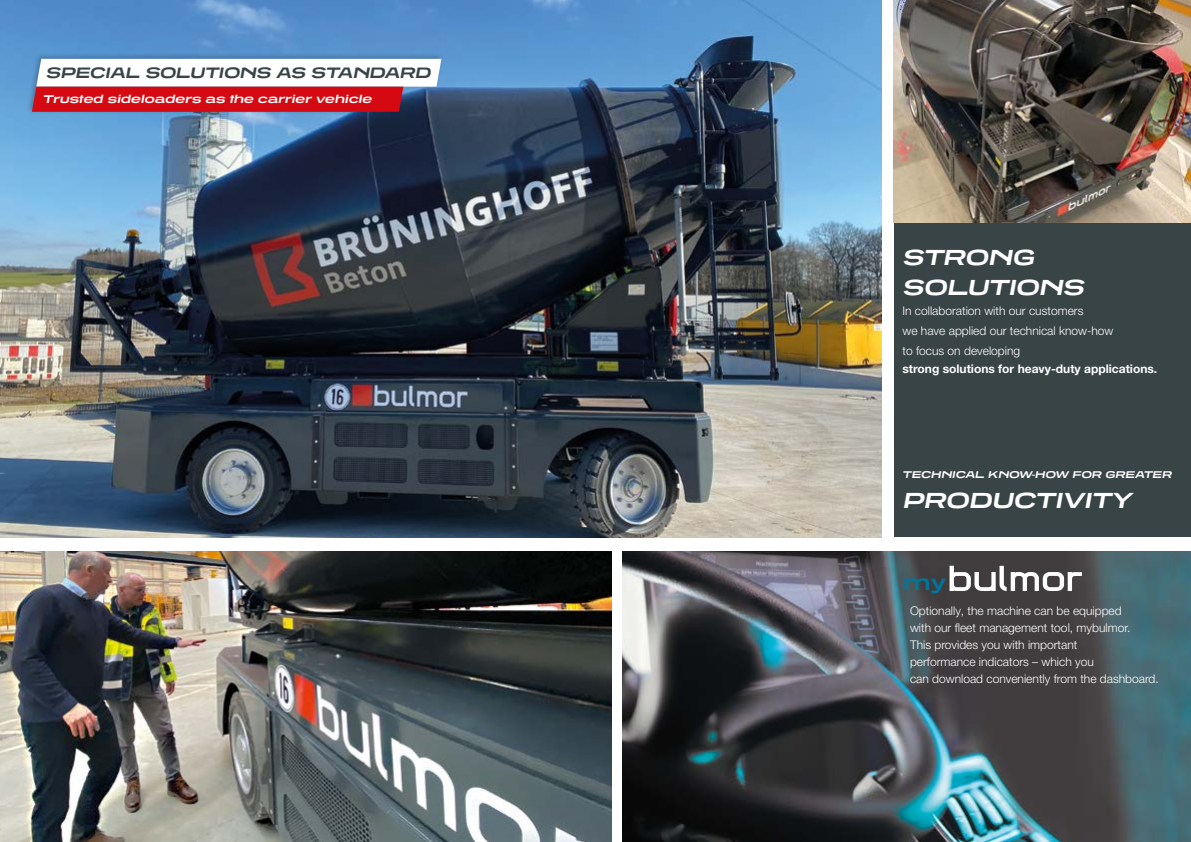
<style>
.page{position:relative;width:1191px;height:842px;background:#fff}
.page>*{position:absolute;margin:0;border:0;box-sizing:border-box;transform-origin:0 0}
.t1{font:italic 700 22.3px/30px "Tussilago Rg";color:#fff}
.t2{font:700 20.8px "Tussilago Rg";color:#00769c}
.t3{font:italic 700 15.4px "Tussilago Rg";color:#394446}
.t4{font:300 12px/17px "Helvetica Neue LT Pro";color:#fff}
.t5{font:700 12px "Helvetica Neue LT Pro";color:#fff}
.t6{font:italic 700 11.5px "Tussilago Rg";color:#fff}
.t7{font:italic 700 10px "Tussilago Rg";letter-spacing:.01em;color:#fff}
</style>
<div class="page">
<img style="left:622px;top:551px;width:569px;height:291px">
<img style="left:0;top:551px;width:611px;height:291px">
<img style="left:0;top:0;width:881px;height:538px">
<div style="left:894px;top:0;width:297px;height:537px;background:#394446"></div>
<img style="left:894px;top:0;width:297px;height:223px">
<div style="left:26px;top:52px;width:418px;height:62px;background:#000;opacity:.23"></div>
<svg style="left:32px;top:59px;width:409px;height:53px"></svg>
<svg style="left:949px;top:566px;width:133px;height:25px"></svg>
<p class="t3" style="left:46px;top:63px;width:386px">SPECIAL SOLUTIONS AS STANDARD</p>
<p class="t6" style="left:43px;top:92px;width:331px">Trusted sideloaders as the carrier vehicle</p>
<h1 class="t1" style="left:902px;top:242px;width:183px">STRONG<br>SOLUTIONS</h1>
<p class="t4" style="left:902px;top:301px;width:212px;line-height:20px">In collaboration with our customers<br>we have applied our technical know-how to focus on developing</p>
<p class="t5" style="left:902px;top:361px;width:256px">strong solutions for heavy-duty applications.</p>
<p class="t7" style="left:902px;top:468px;width:271px">TECHNICAL KNOW-HOW FOR GREATER</p>
<h1 class="t1" style="left:902px;top:485px;width:231px">PRODUCTIVITY</h1>
<h2 class="t2" style="left:903px;top:570px;width:44px">my</h2>
<p class="t4" style="left:910px;top:601px;width:250px">Optionally, the machine can be equipped<br>with our fleet management tool, mybulmor.<br>This provides you with important<br>performance indicators – which you<br>can download conveniently from the dashboard.</p>
</div>
